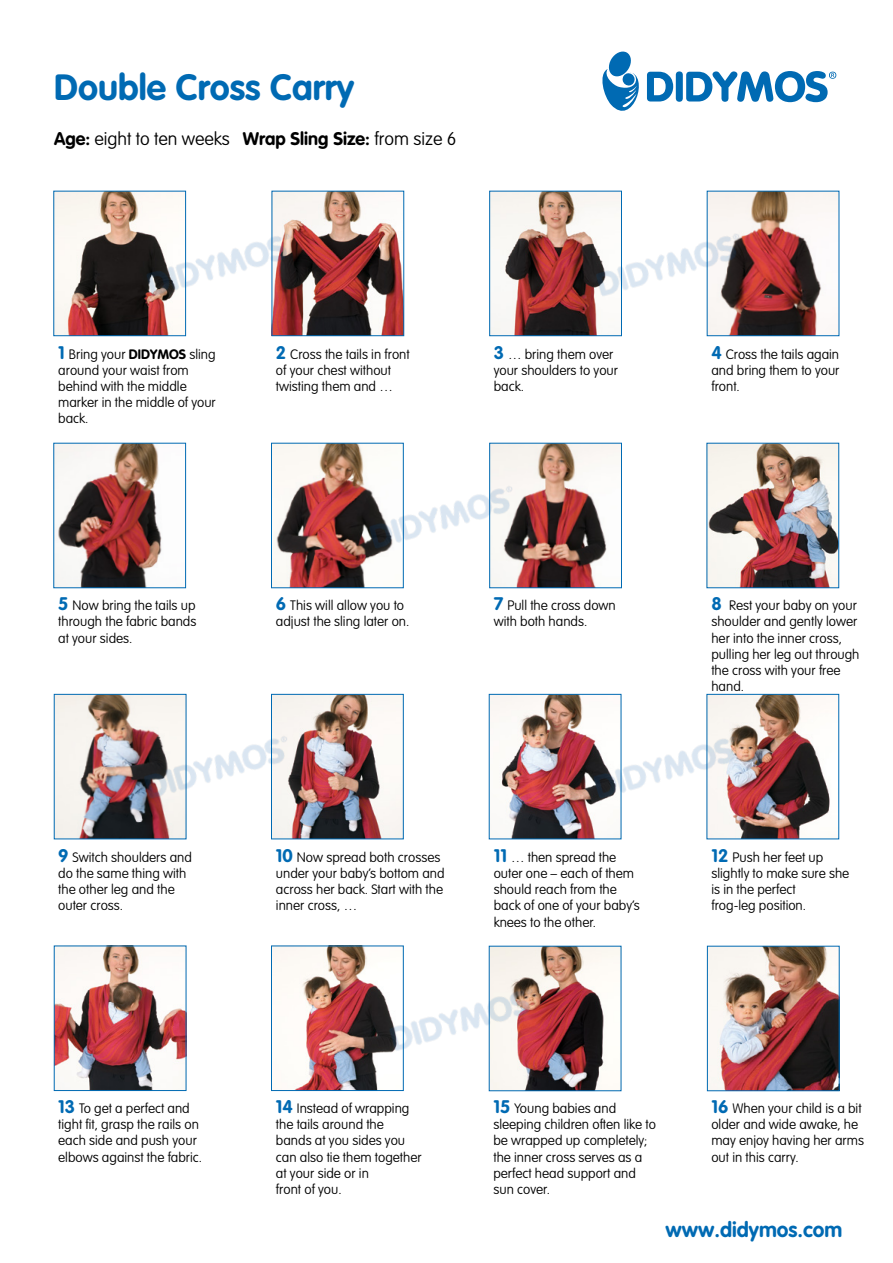
<style>
.page{position:relative;width:893px;height:1263px;background:#fff}
.page>*{position:absolute;margin:0;border:0;box-sizing:border-box;transform-origin:0 0}
.t1{font:700 36px "VAG Rounded";color:#006ab3}
.t2{font:700 21px "VAG Rounded";color:#006ab3}
.t3{font:100 18px "VAG Rounded LT";color:#000}
.t4{font:100 13.5px/16.2px "VAG Rounded LT";color:#000}
.s1{font-family:"VAG Rounded";font-weight:700}
.s2{font-family:"VAG Rounded";font-weight:700;font-size:18px;color:#006ab3}
</style>
<div class="page">
<img style="left:56px;top:193px;width:128px;height:141px">
<div style="left:54px;top:191px;width:132px;height:145px;border:1px solid #006ab3"></div>
<img style="left:274px;top:193px;width:128px;height:141px">
<div style="left:272px;top:191px;width:132px;height:145px;border:1px solid #006ab3"></div>
<img style="left:491px;top:193px;width:129px;height:141px">
<div style="left:489px;top:191px;width:133px;height:145px;border:1px solid #006ab3"></div>
<img style="left:709px;top:193px;width:128px;height:141px">
<div style="left:707px;top:191px;width:132px;height:145px;border:1px solid #006ab3"></div>
<img style="left:56px;top:445px;width:106px;height:141px">
<div style="left:54px;top:443px;width:132px;height:145px;border:1px solid #006ab3"></div>
<img style="left:273px;top:445px;width:92px;height:141px">
<div style="left:271px;top:443px;width:133px;height:145px;border:1px solid #006ab3"></div>
<img style="left:491px;top:445px;width:129px;height:141px">
<div style="left:489px;top:443px;width:133px;height:145px;border:1px solid #006ab3"></div>
<img style="left:709px;top:445px;width:128px;height:141px">
<img style="left:56px;top:696px;width:128px;height:141px">
<div style="left:54px;top:694px;width:132px;height:145px;border:1px solid #006ab3"></div>
<img style="left:273px;top:696px;width:129px;height:141px">
<div style="left:271px;top:694px;width:133px;height:145px;border:1px solid #006ab3"></div>
<img style="left:491px;top:696px;width:128px;height:141px">
<div style="left:489px;top:694px;width:132px;height:145px;border:1px solid #006ab3"></div>
<img style="left:709px;top:696px;width:121px;height:141px">
<div style="left:707px;top:694px;width:132px;height:145px;border:1px solid #006ab3"></div>
<img style="left:56px;top:948px;width:128px;height:141px">
<div style="left:54px;top:946px;width:132px;height:145px;border:1px solid #006ab3"></div>
<img style="left:273px;top:948px;width:105px;height:141px">
<div style="left:271px;top:946px;width:133px;height:145px;border:1px solid #006ab3"></div>
<img style="left:491px;top:948px;width:128px;height:141px">
<img style="left:709px;top:948px;width:128px;height:141px">
<div style="left:707px;top:946px;width:132px;height:145px;border:1px solid #006ab3"></div>
<svg style="left:602px;top:51px;width:234px;height:60px"></svg>
<img style="left:135px;top:209px;width:175px;height:104px">
<img style="left:585px;top:209px;width:174px;height:104px">
<img style="left:358px;top:461px;width:175px;height:104px">
<img style="left:133px;top:711px;width:174px;height:104px">
<img style="left:582px;top:711px;width:175px;height:104px">
<img style="left:378px;top:963px;width:175px;height:104px">
<h1 class="t1" style="left:54px;top:66px;width:301px">Double Cross Carry</h1>
<h3 class="t3" style="left:54px;top:129px;width:404px"><span class="s1">Age:</span> eight to ten weeks <span class="s1">Wrap Sling Size:</span> from size 6</h3>
<p class="t4" style="left:58px;top:346px;width:159px"><span class="s2">1</span> Bring your <span class="s1">DIDYMOS</span> sling around your waist from behind with the middle marker in the middle of your back.</p>
<p class="t4" style="left:276px;top:346px;width:135px"><span class="s2">2</span> Cross the tails in front of your chest without twisting them and …</p>
<p class="t4" style="left:494px;top:346px;width:126px"><span class="s2">3</span> … bring them over your shoulders to your back.</p>
<p class="t4" style="left:711px;top:346px;width:130px;text-align:justify"><span class="s2">4</span> Cross the tails again and bring them to your front.</p>
<p class="t4" style="left:58px;top:598px;width:140px;text-align:justify"><span class="s2">5</span> Now bring the tails up through the fabric bands at your sides.</p>
<p class="t4" style="left:276px;top:598px;width:135px"><span class="s2">6</span> This will allow you to adjust the sling later on.</p>
<p class="t4" style="left:494px;top:598px;width:124px"><span class="s2">7</span> Pull the cross down with both hands.</p>
<p class="t4" style="left:711px;top:598px;width:150px"><span class="s2">8</span> Rest your baby on your shoulder and gently lower her into the inner cross, pulling her leg out through the cross with your free hand.</p>
<p class="t4" style="left:58px;top:849px;width:135px"><span class="s2">9</span> Switch shoulders and do the same thing with the other leg and the outer cross.</p>
<p class="t4" style="left:276px;top:849px;width:170px"><span class="s2">10</span> Now spread both crosses under your baby’s bottom and across her back. Start with the inner cross, …</p>
<p class="t4" style="left:494px;top:849px;width:148px"><span class="s2">11</span> … then spread the outer one – each of them should reach from the back of one of your baby’s knees to the other.</p>
<p class="t4" style="left:711px;top:849px;width:139px"><span class="s2">12</span> Push her feet up slightly to make sure she is in the perfect<br>frog-leg position.</p>
<p class="t4" style="left:58px;top:1100px;width:145px"><span class="s2">13</span> To get a perfect and tight fit, grasp the rails on each side and push your elbows against the fabric.</p>
<p class="t4" style="left:276px;top:1100px;width:147px"><span class="s2">14</span> Instead of wrapping the tails around the bands at you sides you can also tie them together at your side or in<br>front of you.</p>
<p class="t4" style="left:711px;top:1100px;width:154px"><span class="s2">16</span> When your child is a bit older and wide awake, he may enjoy having her arms out in this carry.</p>
<p class="t4" style="left:493px;top:1100px;width:164px"><span class="s2">15</span> Young babies and sleeping children often like to be wrapped up completely; the inner cross serves as a perfect head support and sun cover.</p>
<h2 class="t2" style="left:665px;top:1217px;width:178px">www.didymos.com</h2>
</div>
